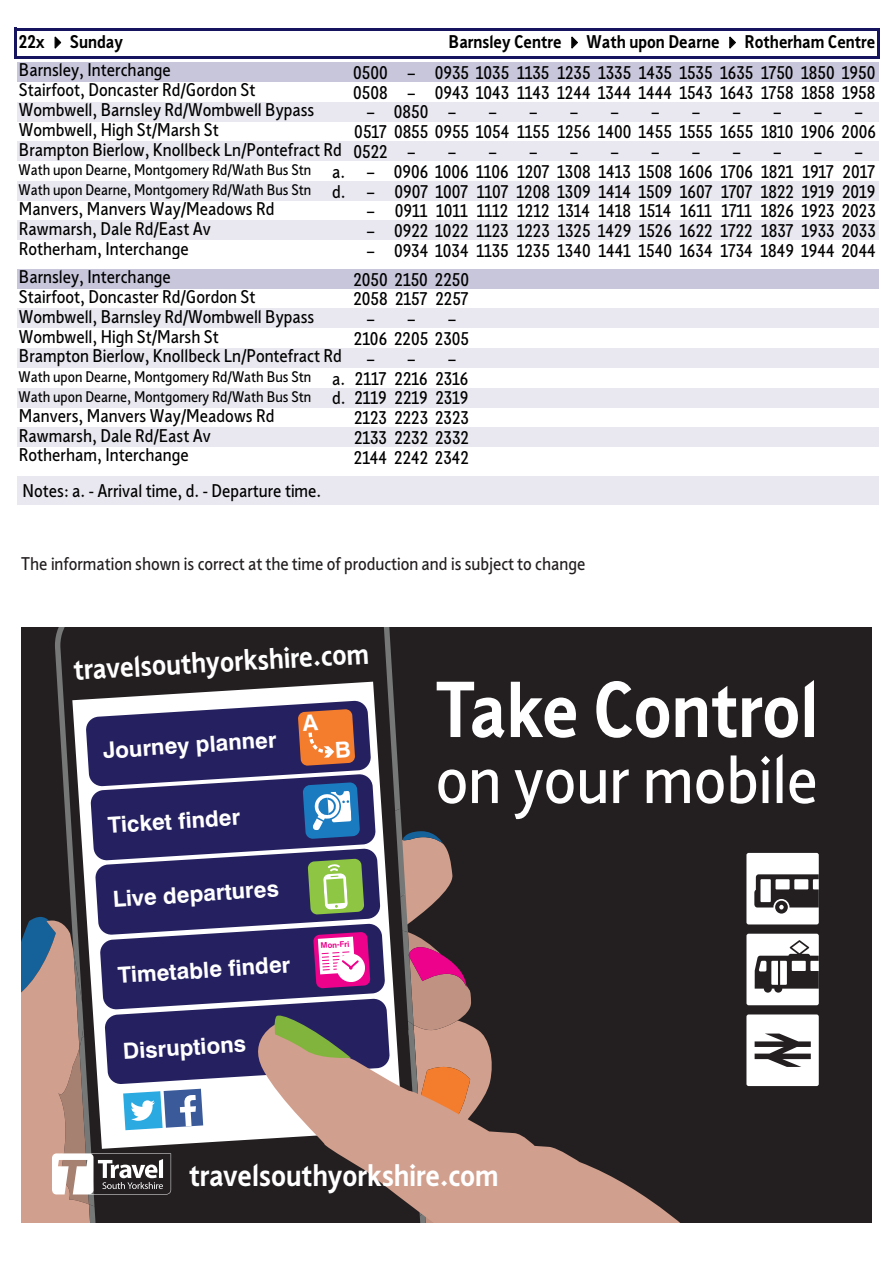
<style>
.page{position:relative;width:893px;height:1263px;background:#fff}
.page>*{position:absolute;margin:0;border:0;box-sizing:border-box;transform-origin:0 0}
.t1{font:700 77.4px "Sheffield Sans 2";color:#fff}
.t2{font:66.6px "Sheffield Sans 2";color:#fff}
.t3{font:700 30.6px "Sheffield Sans 2";color:#fff}
.t4{font:700 29.25px "Sheffield Sans 2";color:#fff}
.t5{font:700 22.2px "Swiss 721 BT";color:#fff}
.t6{font:18px/19.8px "Sheffield Sans 2";color:#000}
.t7{font:18px "Sheffield Sans 2";color:#231f20}
.t8{font:700 18px "Sheffield Sans 2";color:#000}
.t9{font:15px/19.8px "Sheffield Sans 2";color:#000}
.t10{font:700 7.8px "Swiss 721 BT";color:#ed028c}
.s1{font-weight:700}
.s2{font-size:15px}
.s3{font-size:18px}
</style>
<div class="page">
<div style="left:22px;top:627px;width:850px;height:595px;background:#231f20"></div>
<svg style="left:77px;top:682px;width:317px;height:18px"></svg>
<svg style="left:511px;top:1133px;width:168px;height:89px;fill:#d19f8d"></svg>
<div style="left:746px;top:934px;width:73px;height:71px;background:#fff;border-radius:2px"></div>
<div style="left:746px;top:853px;width:73px;height:71px;background:#fff;border-radius:2px"></div>
<svg style="left:754px;top:874px;width:65px;height:39px"></svg>
<div style="left:746px;top:1014px;width:73px;height:72px;background:#fff;border-radius:2px"></div>
<svg style="left:755px;top:1033px;width:56px;height:34px"></svg>
<svg style="left:755px;top:940px;width:64px;height:53px"></svg>
<div style="left:17px;top:62px;width:861px;height:20px;background:#c7c6db"></div>
<div style="left:17px;top:102px;width:861px;height:20px;background:#e9e8f0"></div>
<div style="left:17px;top:141px;width:861px;height:20px;background:#e9e8f0"></div>
<div style="left:17px;top:181px;width:861px;height:20px;background:#e9e8f0"></div>
<div style="left:17px;top:220px;width:861px;height:20px;background:#e9e8f0"></div>
<div style="left:17px;top:269px;width:861px;height:20px;background:#c7c6db"></div>
<div style="left:17px;top:308px;width:861px;height:20px;background:#e9e8f0"></div>
<div style="left:17px;top:348px;width:861px;height:20px;background:#e9e8f0"></div>
<div style="left:17px;top:388px;width:861px;height:20px;background:#e9e8f0"></div>
<div style="left:17px;top:427px;width:861px;height:20px;background:#e9e8f0"></div>
<div style="left:17px;top:476px;width:861px;height:28px;background:#e9e8f0"></div>
<hr style="left:15px;top:28px;width:2px;height:31px;background:#16145f">
<hr style="left:877px;top:30px;width:3px;height:29px;background:#16145f">
<hr style="left:17px;top:28px;width:863px;height:2px;background:#16145f">
<hr style="left:17px;top:56px;width:863px;height:3px;background:#16145f">
<svg style="left:21px;top:700px;width:490px;height:522px"></svg>
<p class="t6" style="left:19px;top:27px;width:153px;line-height:28.2px"><span class="s1">22x</span> ✔ <span class="s1">Sunday<br></span>Barnsley, Interchange</p>
<p class="t8" style="left:449px;top:30px;width:428px">Barnsley Centre ✔ Wath upon Dearne ✔ Rotherham Centre</p>
<p class="t6" style="left:353px;top:62px;width:524px">0500 – 0935 1035 1135 1235 1335 1435 1535 1635 1750 1850 1950</p>
<p class="t6" style="left:19px;top:80px;width:238px">Stairfoot, Doncaster Rd/Gordon St</p>
<p class="t6" style="left:353px;top:82px;width:524px">0508 – 0943 1043 1143 1244 1344 1444 1543 1643 1758 1858 1958</p>
<p class="t6" style="left:19px;top:99px;width:297px">Wombwell, Barnsley Rd/Wombwell Bypass</p>
<p class="t6" style="left:367px;top:102px;width:90px">– 0850 –</p>
<p class="t6" style="left:489px;top:102px;width:49px">– –</p>
<p class="t6" style="left:570px;top:102px;width:49px">– –</p>
<p class="t6" style="left:652px;top:102px;width:49px">– –</p>
<p class="t6" style="left:733px;top:102px;width:49px">– –</p>
<p class="t6" style="left:814px;top:102px;width:49px">– –</p>
<p class="t6" style="left:19px;top:119px;width:201px">Wombwell, High St/Marsh St</p>
<p class="t6" style="left:353px;top:122px;width:524px">0517 0855 0955 1054 1155 1256 1400 1455 1555 1655 1810 1906 2006<br>0522 –</p>
<p class="t6" style="left:19px;top:139px;width:325px">Brampton Bierlow, Knollbeck Ln/Pontefract Rd</p>
<p class="t6" style="left:19px;top:141px;width:858px;text-indent:837px">–<br><span class="s2">Wath upon Dearne, Montgomery Rd/Wath Bus Stn</span> a. – 0906 1006 1106 1207 1308 1413 1508 1606 1706 1821 1917 2017<br><span class="s2">Wath upon Dearne, Montgomery Rd/Wath Bus Stn</span> d. – 0907 1007 1107 1208 1309 1414 1509 1607 1707 1822 1919 2019</p>
<p class="t6" style="left:19px;top:198px;width:257px">Manvers, Manvers Way/Meadows Rd</p>
<p class="t6" style="left:367px;top:201px;width:510px">– 0911 1011 1112 1212 1314 1418 1514 1611 1711 1826 1923 2023</p>
<p class="t6" style="left:19px;top:218px;width:193px">Rawmarsh, Dale Rd/East Av</p>
<p class="t6" style="left:367px;top:221px;width:510px">– 0922 1022 1123 1223 1325 1429 1526 1622 1722 1837 1933 2033</p>
<p class="t6" style="left:19px;top:238px;width:171px">Rotherham, Interchange</p>
<p class="t6" style="left:367px;top:240px;width:510px">– 0934 1034 1135 1235 1340 1441 1540 1634 1734 1849 1944 2044</p>
<p class="t6" style="left:19px;top:267px;width:153px">Barnsley, Interchange</p>
<p class="t6" style="left:353px;top:269px;width:117px">2050 2150 2250</p>
<p class="t6" style="left:19px;top:286px;width:238px">Stairfoot, Doncaster Rd/Gordon St</p>
<p class="t6" style="left:353px;top:289px;width:117px">2058 2157 2257</p>
<p class="t6" style="left:19px;top:306px;width:297px">Wombwell, Barnsley Rd/Wombwell Bypass</p>
<p class="t6" style="left:367px;top:309px;width:49px">– –</p>
<p class="t6" style="left:448px;top:309px;width:9px">–</p>
<p class="t6" style="left:19px;top:326px;width:201px">Wombwell, High St/Marsh St</p>
<p class="t6" style="left:354px;top:328px;width:117px">2106 2205 2305</p>
<p class="t6" style="left:367px;top:348px;width:49px">– –</p>
<p class="t6" style="left:448px;top:348px;width:9px">–</p>
<p class="t9" style="left:19px;top:367px;width:451px">Wath upon Dearne, Montgomery Rd/Wath Bus Stn <span class="s3">a. 2117 2216 2316<br></span>Wath upon Dearne, Montgomery Rd/Wath Bus Stn <span class="s3">d. 2119 2219 2319</span></p>
<p class="t6" style="left:19px;top:405px;width:257px">Manvers, Manvers Way/Meadows Rd</p>
<p class="t6" style="left:354px;top:408px;width:116px">2123 2223 2323</p>
<p class="t6" style="left:19px;top:425px;width:193px">Rawmarsh, Dale Rd/East Av</p>
<p class="t6" style="left:354px;top:427px;width:116px">2133 2232 2332</p>
<p class="t6" style="left:19px;top:445px;width:171px">Rotherham, Interchange</p>
<p class="t6" style="left:354px;top:447px;width:117px">2144 2242 2342</p>
<p class="t6" style="left:23px;top:480px;width:300px">Notes: a. - Arrival time, d. - Departure time.</p>
<p class="t6" style="left:448px;top:141px;width:49px">– –</p>
<p class="t6" style="left:530px;top:141px;width:49px">– –</p>
<p class="t6" style="left:611px;top:141px;width:49px">– –</p>
<p class="t6" style="left:692px;top:141px;width:49px">– –</p>
<p class="t6" style="left:774px;top:141px;width:49px">– –</p>
<p class="t6" style="left:19px;top:346px;width:325px">Brampton Bierlow, Knollbeck Ln/Pontefract Rd</p>
<p class="t7" style="left:21px;top:551px;width:566px">The information shown is correct at the time of production and is subject to change</p>
<p class="t4" style="left:73px;top:649px;width:297px;rotate:-3deg">travelsouthyorkshire.com</p>
<p class="t5" style="left:102px;top:737px;width:175px;rotate:-4deg">Journey planner</p>
<p class="t5" style="left:107px;top:812px;width:134px;rotate:-4deg">Ticket finder</p>
<p class="t5" style="left:112px;top:886px;width:168px;rotate:-4deg">Live departures</p>
<p class="t5" style="left:117px;top:962px;width:174px;rotate:-4deg">Timetable finder</p>
<p class="t5" style="left:122px;top:1038px;width:125px;rotate:-4deg">Disruptions</p>
<p class="t10" style="left:320px;top:941px;width:30px;rotate:-4deg">Mon-Fri</p>
<p class="t1" style="left:436px;top:658px;width:384px">Take Control</p>
<p class="t2" style="left:436px;top:735px;width:384px">on your mobile</p>
<p class="t3" style="left:189px;top:1155px;width:311px">travelsouthyorkshire.com</p>
</div>
